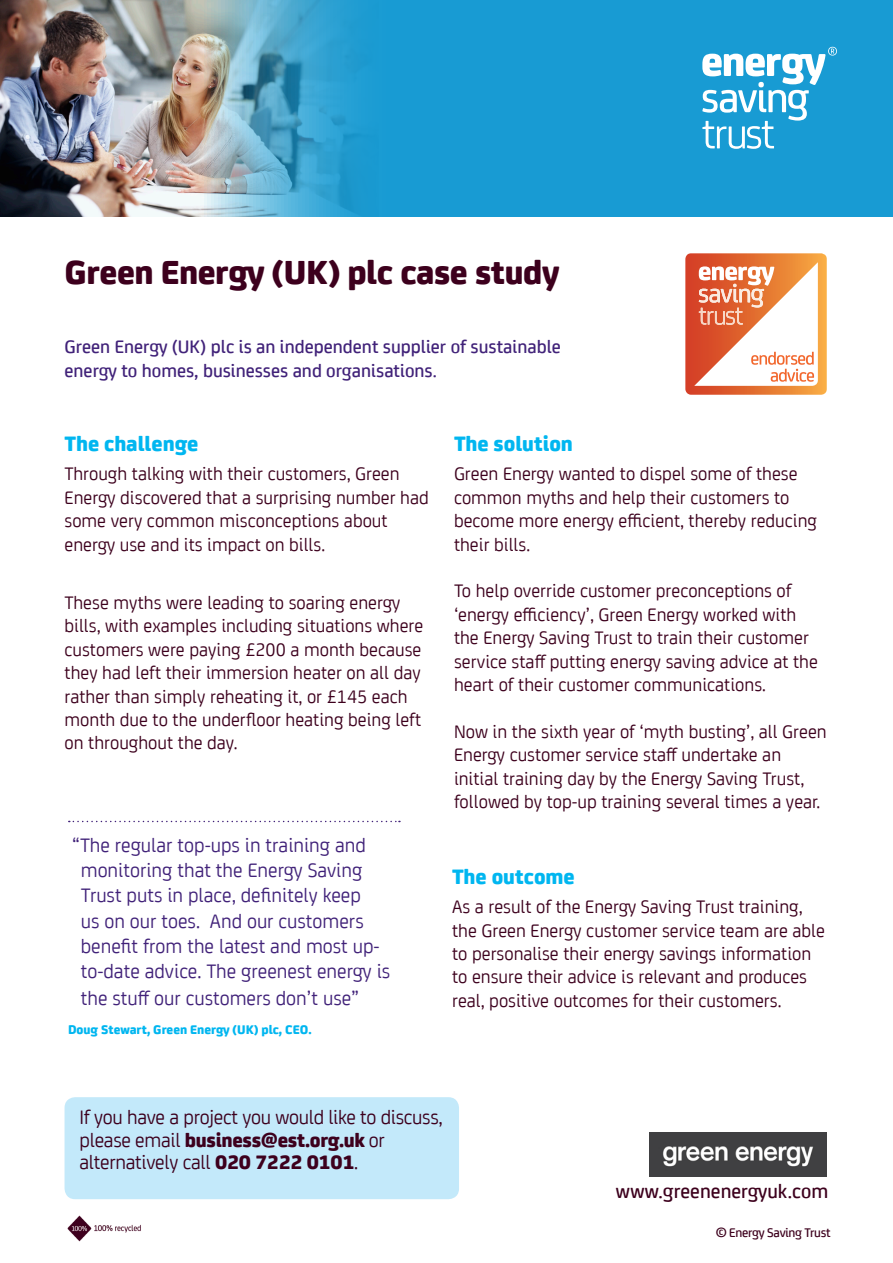
<style>
.page{position:relative;width:893px;height:1263px;background:#fff}
.page>*{position:absolute;margin:0;border:0;box-sizing:border-box;transform-origin:0 0}
.Large_Pull_out_40_35{font:700 36px "Energy Saving Sans";letter-spacing:-.01em;color:#3d001d}
.Challenge_Result_Tit{font:700 22.5px "Energy Saving Sans";color:#00b6f0}
.Pull_out_20_20pt_-_R{font:21px/25.5px "Energy Saving Sans";color:#412279}
.Call_to_action{font:21px/22.5px "Energy Saving Sans";letter-spacing:-.015em;color:#3d001d}
.Case_Study_Headline{font:500 21px "Energy Saving Sans";color:#3d001d}
.Challenge_Result_Bod{font:19.5px/23.4px "Energy Saving Sans";color:#3d001d}
.t1{font:500 19.5px/23.4px "Energy Saving Sans";color:#412279}
.Pull_out_20_20pt_-_R-2{font:700 13.5px "Energy Saving Sans";color:#00b6f0}
.t2{font:500 13.5px "Energy Saving Sans";letter-spacing:-.02em;color:#3d001d}
.s1{font-weight:700}
</style>
<div class="page">
<svg style="left:69px;top:821px;width:331px;height:1px"></svg>
<div style="left:65px;top:1097px;width:394px;height:102px;background:#c3e9fa;border-radius:11px"></div>
<svg style="left:685px;top:253px;width:142px;height:142px"></svg>
<img style="left:649px;top:1133px;width:178px;height:43px">
<img style="left:67px;top:1215px;width:74px;height:27px">
<img style="left:0;top:0;width:893px;height:216px">
<svg style="left:702px;top:47px;width:135px;height:102px"></svg>
<p class="Large_Pull_out_40_35" style="left:65px;top:244px;width:496px">Green Energy (UK) plc case study</p>
<p class="t1" style="left:65px;top:334px;width:498px">Green Energy (UK) plc is an independent supplier of sustainable energy to homes, businesses and organisations.</p>
<p class="Challenge_Result_Tit" style="left:65px;top:426px;width:135px">The challenge</p>
<p class="Challenge_Result_Bod" style="left:65px;top:461px;width:366px">Through talking with their customers, Green Energy discovered that a surprising number had some very common misconceptions about energy use and its impact on bills.</p>
<p class="Challenge_Result_Bod" style="left:65px;top:590px;width:360px">These myths were leading to soaring energy bills, with examples including situations where customers were paying £200 a month because they had left their immersion heater on all day rather than simply reheating it, or £145 each month due to the underfloor heating being left on throughout the day.</p>
<p class="Pull_out_20_20pt_-_R" style="left:81px;top:831px;width:311px;text-indent:-9px">“The regular top-ups in training and monitoring that the Energy Saving Trust puts in place, definitely keep<br>us on our toes. And our customers benefit from the latest and most up&shy;to-date advice. The greenest energy is the stuff our customers don’t use”</p>
<p class="Pull_out_20_20pt_-_R-2" style="left:68px;top:1019px;width:245px">Doug Stewart, Green Energy (UK) plc, CEO.</p>
<p class="Challenge_Result_Tit" style="left:454px;top:426px;width:120px">The solution</p>
<p class="Challenge_Result_Bod" style="left:454px;top:461px;width:365px">Green Energy wanted to dispel some of these common myths and help their customers to become more energy efficient, thereby reducing their bills.</p>
<p class="Challenge_Result_Bod" style="left:454px;top:578px;width:365px">To help override customer preconceptions of ‘energy efficiency’, Green Energy worked with the Energy Saving Trust to train their customer service staff putting energy saving advice at the heart of their customer communications.</p>
<p class="Challenge_Result_Bod" style="left:454px;top:718px;width:374px">Now in the sixth year of ‘myth busting’, all Green Energy customer service staff undertake an initial training day by the Energy Saving Trust, followed by top-up training several times a year.</p>
<p class="Challenge_Result_Tit" style="left:452px;top:859px;width:124px">The outcome</p>
<p class="Challenge_Result_Bod" style="left:452px;top:894px;width:374px">As a result of the Energy Saving Trust training, the Green Energy customer service team are able to personalise their energy savings information to ensure their advice is relevant and produces real, positive outcomes for their customers.</p>
<p class="Call_to_action" style="left:80px;top:1105px;width:365px">If you have a project you would like to discuss, please email <span class="s1">business@est.org.uk</span> or alternatively call <span class="s1">020 7222 0101</span>.</p>
<p class="Case_Study_Headline" style="left:616px;top:1176px;width:214px">www.greenenergyuk.com</p>
<p class="t2" style="left:716px;top:1223px;width:117px">© Energy Saving Trust</p>
</div>
